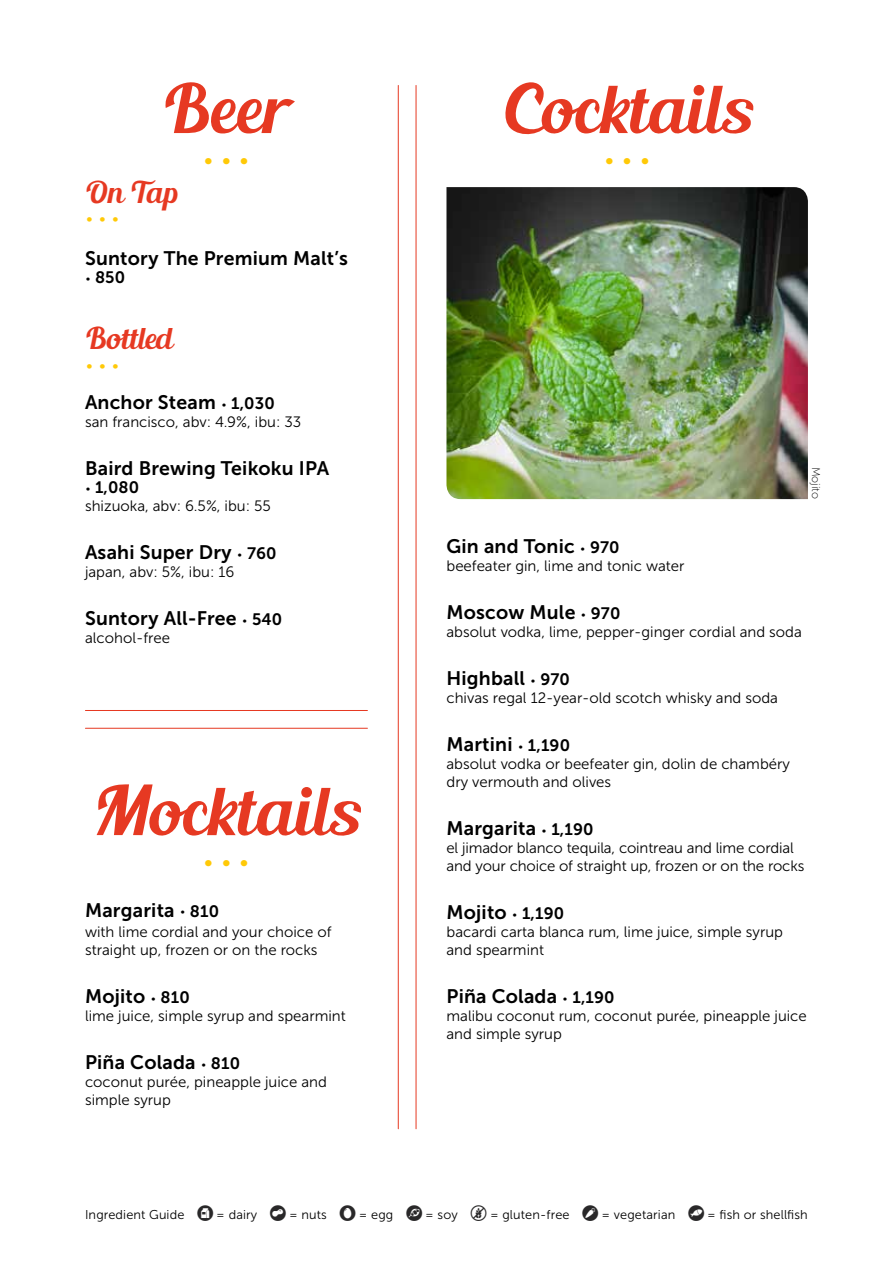
<style>
.page{position:relative;width:893px;height:1263px;background:#fff}
.page>*{position:absolute;margin:0;border:0;box-sizing:border-box;transform-origin:0 0}
.t1{font:67.5px "Blenda Script";color:#e63922}
.t2{font:30px "Blenda Script";color:#e63922}
.t3{font:19.5px "Museo Sans 700";letter-spacing:.01em;color:#000}
.t4{font:16.5px "Museo Sans 700";letter-spacing:.01em;color:#000}
.t5{font:15px/18px "Museo Sans 300";color:#000}
.t6{font:12.75px "Museo Sans 300";letter-spacing:.01em;color:#000}
.t7{font:11.25px "Museo Sans 100";letter-spacing:.01em;color:#000}
.s1{font-size:16.5px}
.s2{font-family:"Allergies Glyphter 2018 05 E";font-size:15.75px;color:#292829}
</style>
<div class="page">
<img style="left:446px;top:187px;width:362px;height:312px">
<hr style="left:85px;top:710px;width:282px;height:1px;background:#e63922">
<hr style="left:85px;top:728px;width:282px;height:1px;background:#e63922">
<hr style="left:398px;top:85px;width:1px;height:1044px;background:#e63922">
<hr style="left:416px;top:85px;width:1px;height:1044px;background:#e63922">
<h1 class="t1" style="left:162px;top:66px;width:130px">Beer</h1>
<h2 class="t2" style="left:85px;top:173px;width:94px">On Tap</h2>
<h3 class="t3" style="left:85px;top:247px;width:264px">Suntory The Premium Malt’s</h3>
<p class="t4" style="left:95px;top:268px;width:32px">850</p>
<h2 class="t2" style="left:85px;top:319px;width:89px">Bottled</h2>
<h3 class="t3" style="left:85px;top:391px;width:191px">Anchor Steam <span class="s1">1,030</span></h3>
<p class="t5" style="left:85px;top:413px;width:218px">san francisco, abv: 4.9%, ibu: 33</p>
<h3 class="t3" style="left:85px;top:457px;width:246px">Baird Brewing Teikoku IPA</h3>
<p class="t4" style="left:95px;top:478px;width:46px">1,080</p>
<p class="t5" style="left:85px;top:497px;width:187px">shizuoka, abv: 6.5%, ibu: 55</p>
<h3 class="t3" style="left:85px;top:541px;width:193px">Asahi Super Dry <span class="s1">760</span></h3>
<p class="t5" style="left:85px;top:563px;width:151px">japan, abv: 5%, ibu: 16</p>
<h3 class="t3" style="left:85px;top:607px;width:199px">Suntory All-Free <span class="s1">540</span></h3>
<p class="t5" style="left:85px;top:629px;width:87px">alcohol-free</p>
<h1 class="t1" style="left:94px;top:768px;width:267px">Mocktails</h1>
<h3 class="t3" style="left:85px;top:899px;width:136px">Margarita <span class="s1">810</span></h3>
<p class="t5" style="left:85px;top:923px;width:248px">with lime cordial and your choice of straight up, frozen or on the rocks</p>
<h3 class="t3" style="left:85px;top:985px;width:106px">Mojito <span class="s1">810</span></h3>
<p class="t5" style="left:85px;top:1007px;width:262px">lime juice, simple syrup and spearmint</p>
<h3 class="t3" style="left:85px;top:1051px;width:157px">Piña Colada <span class="s1">810</span></h3>
<p class="t5" style="left:85px;top:1073px;width:243px">coconut purée, pineapple juice and simple syrup</p>
<h1 class="t1" style="left:503px;top:66px;width:250px">Cocktails</h1>
<p class="t7" style="left:822px;top:467px;width:34px;rotate:90deg">Mojito</p>
<h3 class="t3" style="left:446px;top:535px;width:175px">Gin and Tonic <span class="s1">970</span></h3>
<p class="t5" style="left:446px;top:557px;width:239px">beefeater gin, lime and tonic water</p>
<h3 class="t3" style="left:446px;top:601px;width:175px">Moscow Mule <span class="s1">970</span></h3>
<p class="t5" style="left:446px;top:623px;width:357px">absolut vodka, lime, pepper-ginger cordial and soda</p>
<h3 class="t3" style="left:446px;top:667px;width:125px">Highball <span class="s1">970</span></h3>
<p class="t5" style="left:446px;top:689px;width:333px">chivas regal 12-year-old scotch whisky and soda</p>
<h3 class="t3" style="left:446px;top:733px;width:125px">Martini <span class="s1">1,190</span></h3>
<p class="t5" style="left:446px;top:755px;width:345px">absolut vodka or beefeater gin, dolin de chambéry dry vermouth and olives</p>
<h3 class="t3" style="left:446px;top:817px;width:149px">Margarita <span class="s1">1,190</span></h3>
<p class="t5" style="left:446px;top:839px;width:359px">el jimador blanco tequila, cointreau and lime cordial and your choice of straight up, frozen or on the rocks</p>
<h3 class="t3" style="left:446px;top:901px;width:119px">Mojito <span class="s1">1,190</span></h3>
<p class="t5" style="left:446px;top:923px;width:338px">bacardi carta blanca rum, lime juice, simple syrup and spearmint</p>
<h3 class="t3" style="left:446px;top:985px;width:170px">Piña Colada <span class="s1">1,190</span></h3>
<p class="t5" style="left:446px;top:1007px;width:362px">malibu coconut rum, coconut purée, pineapple juice and simple syrup</p>
<p class="t6" style="left:85px;top:1208px;width:724px">Ingredient Guide <span class="s2">D</span> = dairy <span class="s2">N</span> = nuts <span class="s2">E</span> = egg <span class="s2">S</span> = soy <span class="s2">G</span> = gluten-free <span class="s2">V</span> = vegetarian <span class="s2">F</span> = fish or shellfish</p>
</div>
